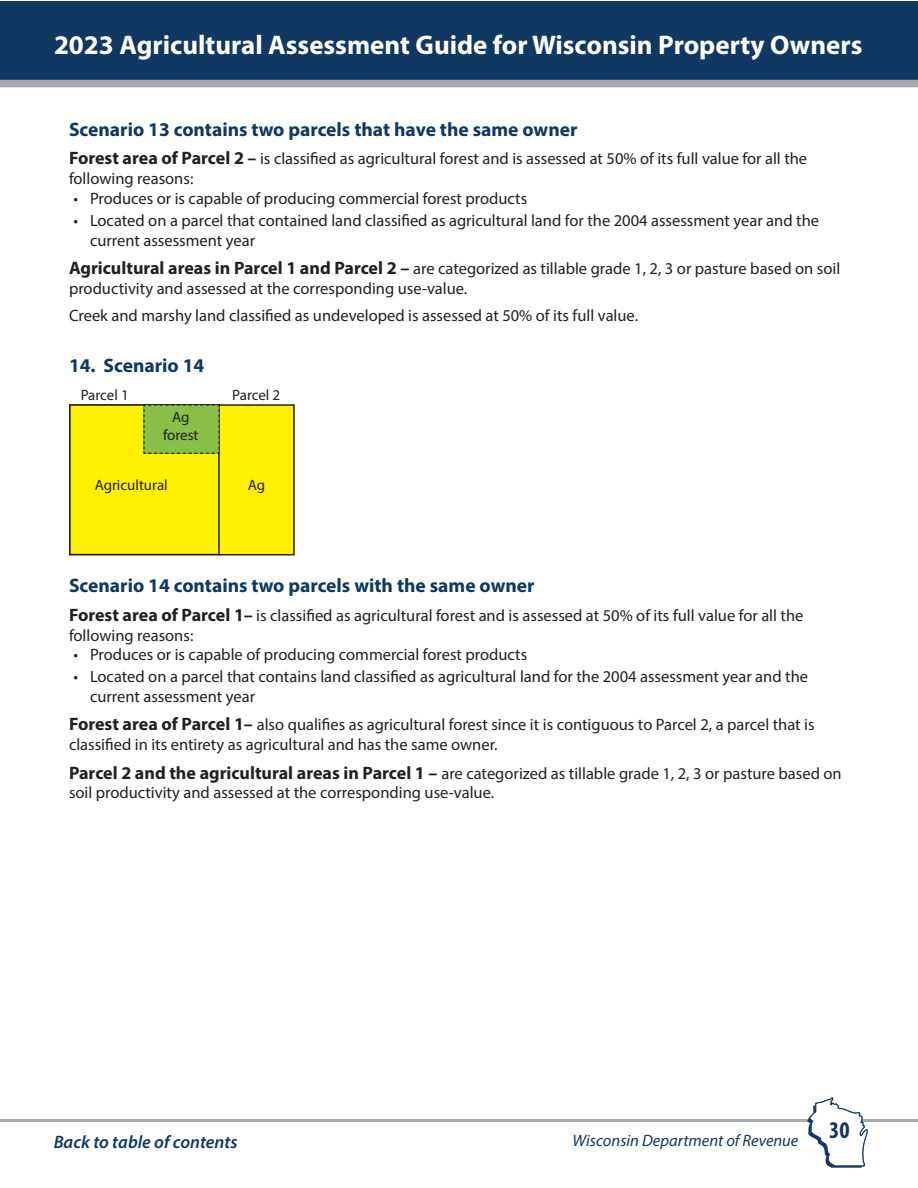
<style>
.page{position:relative;width:918px;height:1188px;background:#fff}
.page>*{position:absolute;margin:0;border:0;box-sizing:border-box;transform-origin:0 0}
.t1{font:700 27px "Myriad Pro";color:#fff}
.t2{font:700 condensed 24px "Myriad Pro";color:#113861}
.Heading_13_point_bol{font:700 19.5px "Myriad Pro";color:#0f3860}
.t3{font:italic 600 18px "Myriad Pro";color:#0f3860}
.Bullet_list{font:16.5px/19.8px "Myriad Pro";color:#231f20}
.Heading_11__black{font:16.5px/19.8px "Myriad Pro";color:#231f20}
.t4{font:italic 16.5px "Myriad Pro";color:#0f3860}
.t5{font:15px/18px "Myriad Pro";color:#231f20;text-align:center}
.s1{font-weight:700;font-size:18px}
</style>
<div class="page">
<div style="left:1px;top:1px;width:917px;height:86px;background:#113861"></div>
<div style="left:0;top:80px;width:918px;height:7px;background:#a8a9ad"></div>
<hr style="left:0;top:1119px;width:918px;height:3px;background:#a8a9ad">
<svg style="left:807px;top:1097px;width:61px;height:71px"></svg>
<div style="left:70px;top:405px;width:150px;height:150px;background:#fff101"></div>
<div style="left:69px;top:404px;width:151px;height:151px;border:2px solid #231f20"></div>
<div style="left:219px;top:405px;width:75px;height:150px;background:#fff101"></div>
<div style="left:218px;top:404px;width:77px;height:151px;border:2px solid #231f20"></div>
<svg style="left:143px;top:404px;width:77px;height:50px"></svg>
<h1 class="t1" style="left:54px;top:27px;width:810px">2023 Agricultural Assessment Guide for Wisconsin Property Owners</h1>
<p class="Heading_13_point_bol" style="left:69px;top:117px;width:510px">Scenario 13 contains two parcels that have the same owner</p>
<p class="Bullet_list" style="left:69px;top:149px;width:740px"><span class="s1">Forest area of Parcel 2 –</span> is classified as agricultural forest and is assessed at 50% of its full value for all the following reasons:</p>
<p class="Bullet_list" style="left:74px;top:188px;width:455px">• Produces or is capable of producing commercial forest products</p>
<p class="Bullet_list" style="left:90px;top:210px;width:731px;text-indent:-16px">• Located on a parcel that contained land classified as agricultural land for the 2004 assessment year and the current assessment year</p>
<p class="Bullet_list" style="left:69px;top:258px;width:773px"><span class="s1">Agricultural areas in Parcel 1 and Parcel 2 –</span> are categorized as tillable grade 1, 2, 3 or pasture based on soil productivity and assessed at the corresponding use-value.</p>
<p class="Bullet_list" style="left:69px;top:306px;width:569px">Creek and marshy land classified as undeveloped is assessed at 50% of its full value.</p>
<p class="Heading_13_point_bol" style="left:69px;top:352px;width:137px">14. Scenario 14</p>
<p class="t5" style="left:81px;top:386px;width:50px">Parcel 1</p>
<p class="t5" style="left:232px;top:386px;width:50px">Parcel 2</p>
<p class="t5" style="left:163px;top:408px;width:37px">Ag forest</p>
<p class="t5" style="left:95px;top:476px;width:75px">Agricultural</p>
<p class="t5" style="left:248px;top:476px;width:19px">Ag</p>
<p class="Heading_13_point_bol" style="left:69px;top:573px;width:467px">Scenario 14 contains two parcels with the same owner</p>
<p class="Heading_11__black" style="left:69px;top:605px;width:736px"><span class="s1">Forest area of Parcel 1–</span> is classified as agricultural forest and is assessed at 50% of its full value for all the following reasons:</p>
<p class="Bullet_list" style="left:74px;top:645px;width:455px">• Produces or is capable of producing commercial forest products</p>
<p class="Bullet_list" style="left:90px;top:667px;width:720px;text-indent:-16px">• Located on a parcel that contains land classified as agricultural land for the 2004 assessment year and the current assessment year</p>
<p class="Bullet_list" style="left:69px;top:715px;width:747px"><span class="s1">Forest area of Parcel 1–</span> also qualifies as agricultural forest since it is contiguous to Parcel 2, a parcel that is classified in its entirety as agricultural and has the same owner.</p>
<p class="Bullet_list" style="left:69px;top:763px;width:774px"><span class="s1">Parcel 2 and the agricultural areas in Parcel 1 –</span> are categorized as tillable grade 1, 2, 3 or pasture based on soil productivity and assessed at the corresponding use-value.</p>
<p class="t3" style="left:54px;top:1130px;width:185px">Back to table of contents</p>
<p class="t4" style="left:573px;top:1130px;width:227px">Wisconsin Department of Revenue</p>
<h2 class="t2" style="left:829px;top:1115px;width:22px">30</h2>
</div>
